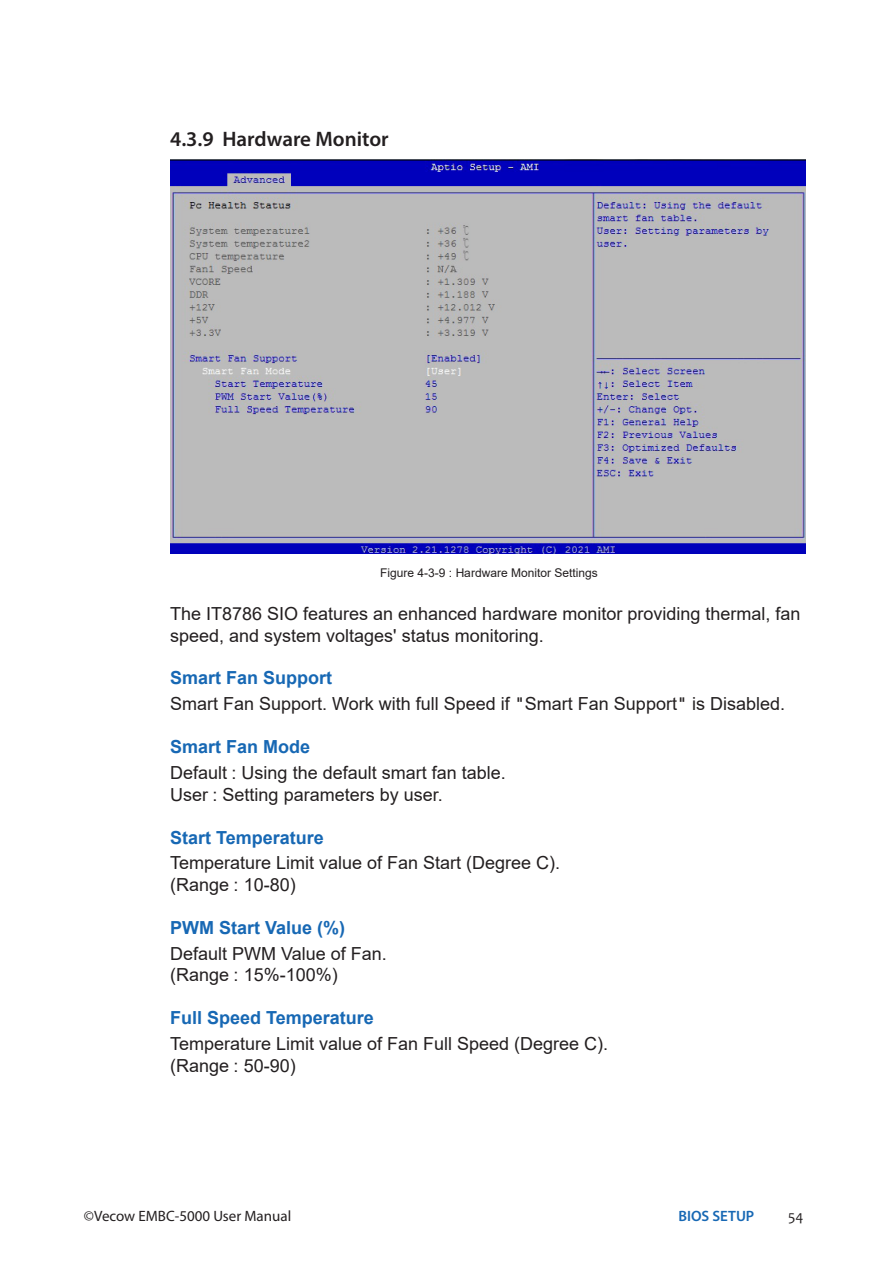
<style>
.page{position:relative;width:893px;height:1263px;background:#fff}
.page>*{position:absolute;margin:0;border:0;box-sizing:border-box;transform-origin:0 0}
.t1{font:600 21px "Myriad Pro";color:#231f20}
.t2{font:18px/21.6px "Arial";color:#231f20}
.t3{font:700 18px "Arial";color:#1768b4}
.t4{font:15px "Myriad Pro";color:#231f20}
.t5{font:600 15px "Myriad Pro";color:#1768b4}
.t6{font:15px "Candara";color:#231f20}
.t7{font:12px "Arial";color:#231f20}
.s1{font-weight:700;color:#1768b4}
.s2{font-family:"Frutiger 55 Roman"}
</style>
<div class="page">
<img style="left:170px;top:159px;width:636px;height:394px">
<p class="t1" style="left:170px;top:126px;width:220px">4.3.9 Hardware Monitor</p>
<p class="t7" style="left:380px;top:564px;width:219px">Figure 4-3-9 : Hardware Monitor Settings</p>
<p class="t2" style="left:170px;top:603px;width:632px">The IT8786 SIO features an enhanced hardware monitor providing thermal, fan speed, and system voltages' status monitoring.</p>
<p class="t2" style="left:170px;top:665px;width:616px;line-height:25.8px"><span class="s1">Smart Fan Support<br></span>Smart Fan Support. Work with full Speed if <span class="s2">"</span>Smart Fan Support<span class="s2">"</span> is Disabled.</p>
<p class="t3" style="left:170px;top:734px;width:142px">Smart Fan Mode</p>
<p class="t2" style="left:170px;top:762px;width:337px">Default : Using the default smart fan table.<br>User : Setting parameters by user.</p>
<p class="t3" style="left:170px;top:824px;width:155px">Start Temperature</p>
<p class="t2" style="left:170px;top:852px;width:392px">Temperature Limit value of Fan Start (Degree C). (Range : 10-80)</p>
<p class="t3" style="left:170px;top:915px;width:177px">PWM Start Value (%)</p>
<p class="t2" style="left:170px;top:942px;width:218px">Default PWM Value of Fan. (Range : 15%-100%)</p>
<p class="t3" style="left:170px;top:1005px;width:205px">Full Speed Temperature</p>
<p class="t2" style="left:170px;top:1033px;width:440px">Temperature Limit value of Fan Full Speed (Degree C). (Range : 50-90)</p>
<p class="t4" style="left:84px;top:1207px;width:209px">©Vecow EMBC-5000 User Manual</p>
<p class="t5" style="left:678px;top:1207px;width:77px">BIOS SETUP</p>
<p class="t6" style="left:788px;top:1207px;width:17px">54</p>
</div>
